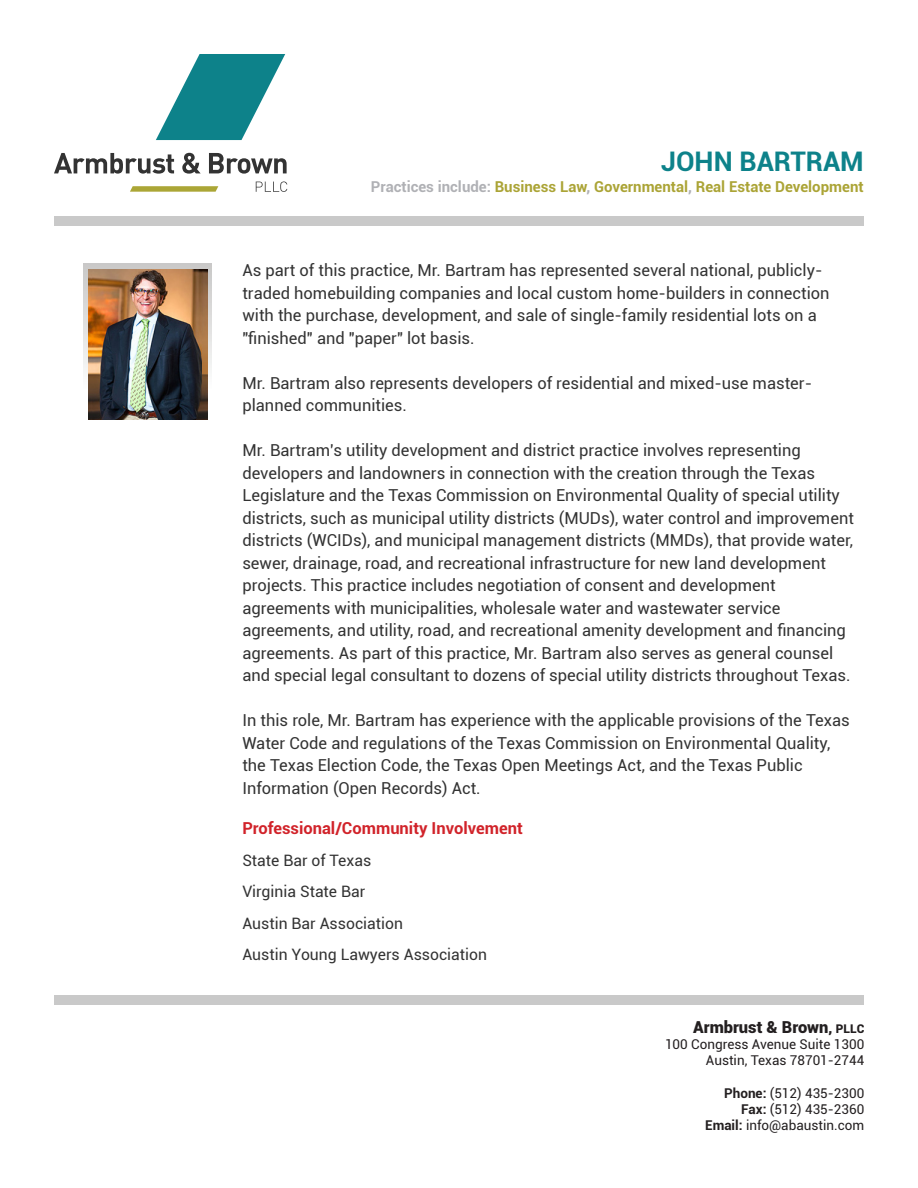
<style>
.page{position:relative;width:918px;height:1188px;background:#fff}
.page>*{position:absolute;margin:0;border:0;box-sizing:border-box;transform-origin:0 0}
.t1{font:700 27px "Roboto";color:#0d828a}
.t2{font:16.5px/22.5px "Roboto";color:#333}
.t3{font:700 16.5px "Roboto";color:#d1232a}
.t4{font:900 16.5px "Roboto";color:#231f20}
.t5{font:15.75px "Roboto";color:#333}
.t6{font:700 15px "Roboto";color:#aba436}
.t7{font:13.5px/16.2px "Roboto";color:#231f20;text-align:right}
.s1{color:#b0b1b5}
.s2{font-size:13.5px}
.s3{font-size:12px}
.s4{font-weight:700}
</style>
<div class="page">
<svg style="left:156px;top:54px;width:129px;height:86px"></svg>
<svg style="left:130px;top:186px;width:88px;height:6px"></svg>
<svg style="left:256px;top:181px;width:31px;height:11px"></svg>
<svg style="left:54px;top:153px;width:120px;height:21px"></svg>
<svg style="left:182px;top:153px;width:19px;height:21px"></svg>
<svg style="left:209px;top:153px;width:78px;height:21px"></svg>
<div style="left:54px;top:216px;width:810px;height:10px;background:#c9c9c9"></div>
<div style="left:54px;top:995px;width:810px;height:10px;background:#c9c9c9"></div>
<svg style="left:83px;top:264px;width:129px;height:126px;background:#d1c8bf"></svg>
<img style="left:89px;top:270px;width:118px;height:150px">
<h1 class="t1" style="left:661px;top:143px;width:204px">JOHN BARTRAM</h1>
<p class="t6" style="left:371px;top:176px;width:494px"><span class="s1">Practices include:</span> Business Law<span class="s1">,</span> Governmental<span class="s1">,</span> Real Estate Development</p>
<p class="t2" style="left:242px;top:259px;width:589px">As part of this practice, Mr. Bartram has represented several national, publicly&shy;traded homebuilding companies and local custom home-builders in connection with the purchase, development, and sale of single-family residential lots on a "finished" and "paper" lot basis.</p>
<p class="t2" style="left:242px;top:371px;width:571px">Mr. Bartram also represents developers of residential and mixed-use master&shy;planned communities.</p>
<p class="t2" style="left:242px;top:439px;width:613px">Mr. Bartram's utility development and district practice involves representing developers and landowners in connection with the creation through the Texas Legislature and the Texas Commission on Environmental Quality of special utility districts, such as municipal utility districts (MUDs), water control and improvement districts (WCIDs), and municipal management districts (MMDs), that provide water, sewer, drainage, road, and recreational infrastructure for new land development projects. This practice includes negotiation of consent and development agreements with municipalities, wholesale water and wastewater service agreements, and utility, road, and recreational amenity development and financing agreements. As part of this practice, Mr. Bartram also serves as general counsel and special legal consultant to dozens of special utility districts throughout Texas.</p>
<p class="t2" style="left:242px;top:709px;width:609px">In this role, Mr. Bartram has experience with the applicable provisions of the Texas Water Code and regulations of the Texas Commission on Environmental Quality, the Texas Election Code, the Texas Open Meetings Act, and the Texas Public Information (Open Records) Act.</p>
<p class="t3" style="left:242px;top:817px;width:282px">Professional/Community Involvement</p>
<p class="t5" style="left:242px;top:849px;width:130px">State Bar of Texas</p>
<p class="t5" style="left:242px;top:881px;width:124px">Virginia State Bar</p>
<p class="t5" style="left:242px;top:912px;width:162px">Austin Bar Association</p>
<p class="t5" style="left:242px;top:944px;width:246px">Austin Young Lawyers Association</p>
<p class="t4" style="left:693px;top:1015px;width:173px">Armbrust &amp; Brown<span class="s2">,</span> <span class="s3">PLLC</span></p>
<p class="t7" style="left:665px;top:1036px;width:201px">100 Congress Avenue Suite 1300<br>Austin, Texas 78701-2744</p>
<p class="t7" style="left:705px;top:1084px;width:161px"><span class="s4">Phone:</span> (512) 435-2300<br><span class="s4">Fax:</span> (512) 435-2360<br><span class="s4">Email:</span> info@abaustin.com</p>
</div>
